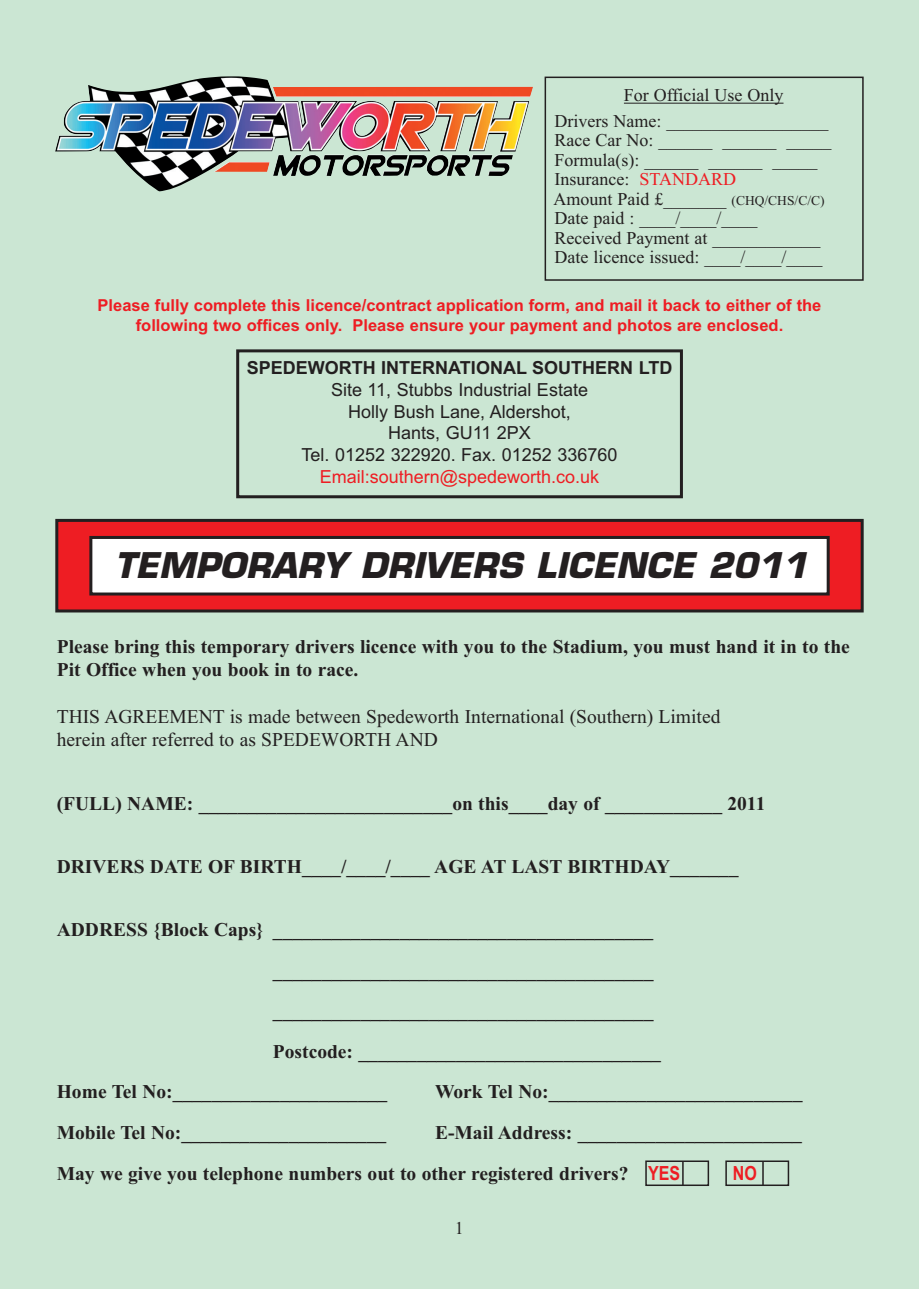
<style>
.page{position:relative;width:919px;height:1289px;background:#fff}
.page>*{position:absolute;margin:0;border:0;box-sizing:border-box;transform-origin:0 0}
.t1{font:italic 700 34.5px "Eurostile";color:#231f20}
.t2{font:19.5px/23.4px "Times New Roman PS Bold MT OTF";color:#231f20}
.t3{font:19.5px/23.4px "Times New Roman";color:#231f20}
.t4{font:700 19.5px "Arial Narrow";color:#ee1d23}
.t5{font:18px/19.5px "Times New Roman";color:#231f20}
.t6{font:18px/21.6px "Arial";color:#231f20;text-align:center}
.t7{font:700 18px "Arial";color:#231f20}
.t8{font:18px "Arial";color:#ee1d23}
.t9{font:700 16.5px/19.8px "Arial";color:#ee1d23;text-align:center}
.s1{color:#ee1d23}
.s2{font-size:13.5px}
</style>
<div class="page">
<div style="left:0;top:0;width:918px;height:1288px;background:#cbe6d3"></div>
<img style="left:55px;top:76px;width:478px;height:115px">
<div style="left:236px;top:349px;width:447px;height:149px;border:3px solid #231f20"></div>
<div style="left:645px;top:1160px;width:64px;height:25px;border:2px solid #231f20"></div>
<svg style="left:682px;top:1161px;width:1px;height:24px"></svg>
<div style="left:725px;top:1160px;width:64px;height:25px;border:2px solid #231f20"></div>
<svg style="left:762px;top:1161px;width:1px;height:24px"></svg>
<div style="left:57px;top:520px;width:805px;height:91px;background:#ee1d23"></div>
<div style="left:55px;top:519px;width:808px;height:93px;border:3px solid #231f20"></div>
<div style="left:91px;top:537px;width:737px;height:57px;background:#fff"></div>
<div style="left:89px;top:536px;width:740px;height:59px;border:3px solid #231f20"></div>
<div style="left:544px;top:77px;width:319px;height:204px;border:2px solid #231f20"></div>
<hr style="left:624px;top:103px;width:159px;height:1px;background:#231f20">
<p class="t5" style="left:554px;top:84px;width:275px;line-height:25.5px;text-indent:69px">For Official Use Only<br>Drivers Name: __________________</p>
<p class="t5" style="left:553px;top:132px;width:279px">Race Car No: ______ ______ _____<br>Formula(s): ______ ______ _____<br>Insurance: <span class="s1">STANDARD<br></span>Amount Paid £_______ <span class="s2">(CHQ/CHS/C/C)<br></span>Date paid : ____/____/____<br>Received Payment at ____________<br>Date licence issued: ____/____/____</p>
<p class="t9" style="left:97px;top:297px;width:725px">Please fully complete this licence/contract application form, and mail it back to either of the following two offices only. Please ensure your payment and photos are enclosed.</p>
<p class="t7" style="left:247px;top:361px;width:427px">SPEDEWORTH INTERNATIONAL SOUTHERN LTD</p>
<p class="t6" style="left:301px;top:379px;width:317px">Site 11, Stubbs Industrial Estate<br>Holly Bush Lane, Aldershot,<br>Hants, GU11 2PX<br>Tel. 01252 322920. Fax. 01252 336760</p>
<p class="t8" style="left:320px;top:466px;width:281px">Email:southern@spedeworth.co.uk</p>
<h1 class="t1" style="left:115px;top:552px;width:701px">TEMPORARY DRIVERS LICENCE 2011</h1>
<p class="t2" style="left:57px;top:636px;width:794px">Please bring this temporary drivers licence with you to the Stadium, you must hand it in to the<br>Pit Office when you book in to race.</p>
<p class="t3" style="left:57px;top:706px;width:665px">THIS AGREEMENT is made between Spedeworth International (Southern) Limited herein after referred to as SPEDEWORTH AND</p>
<p class="t2" style="left:57px;top:794px;width:710px">(FULL) NAME: __________________________on this____day of ____________ 2011</p>
<p class="t2" style="left:57px;top:857px;width:683px">DRIVERS DATE OF BIRTH____/____/____ AGE AT LAST BIRTHDAY_______</p>
<p class="t2" style="left:57px;top:920px;width:598px">ADDRESS {Block Caps} _______________________________________</p>
<p class="t2" style="left:273px;top:960px;width:382px">_______________________________________</p>
<p class="t2" style="left:273px;top:1001px;width:382px">_______________________________________</p>
<p class="t2" style="left:273px;top:1041px;width:389px">Postcode: _______________________________</p>
<p class="t2" style="left:57px;top:1082px;width:332px">Home Tel No:______________________</p>
<p class="t2" style="left:435px;top:1082px;width:369px">Work Tel No:__________________________</p>
<p class="t2" style="left:57px;top:1122px;width:331px">Mobile Tel No:_____________________</p>
<p class="t2" style="left:57px;top:1114px;width:746px;line-height:40.5px;text-indent:378px">E-Mail Address: _______________________<br>May we give you telephone numbers out to other registered drivers?</p>
<p class="t4" style="left:648px;top:1161px;width:33px">YES</p>
<p class="t4" style="left:732px;top:1161px;width:25px">NO</p>
<p class="t5" style="left:454px;top:1219px;width:10px">1</p>
</div>
